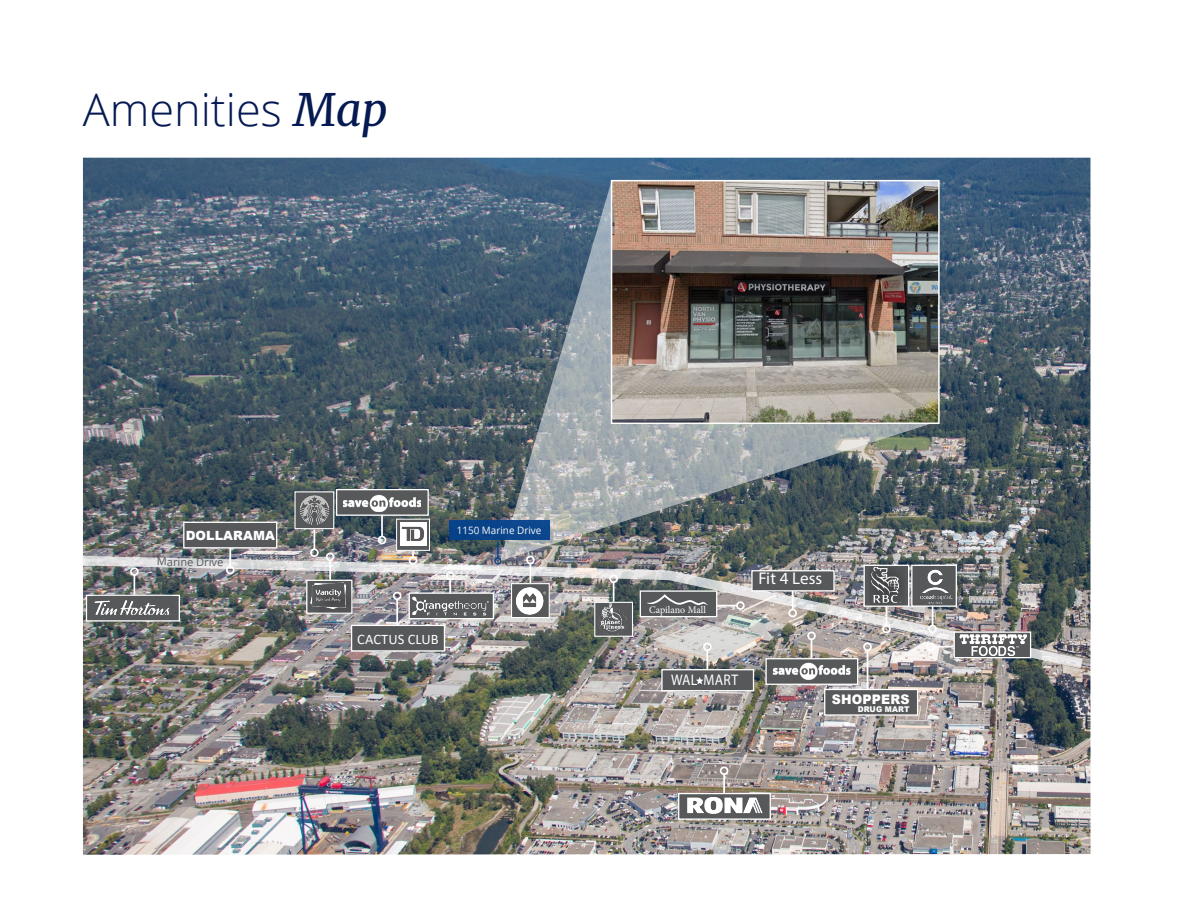
<style>
.page{position:relative;width:1188px;height:918px;background:#fff}
.page>*{position:absolute;margin:0;border:0;box-sizing:border-box;transform-origin:0 0}
.t1{font:300 45px "Open Sans";color:#051952}
.yellow_bullets{font:17.1px "Myriad Pro";letter-spacing:.005em;color:#fff}
.yellow_bullets-2{font:15.45px "Myriad Pro";letter-spacing:.025em;color:#fff;scale:.89 1}
.yellow_bullets-3{font:14.55px "Calibri";letter-spacing:.005em;color:#fff}
.yellow_bullets-4{font:900 13.2px "Arial";letter-spacing:.015em;color:#fff;scale:.96 1}
.yellow_bullets-5{font:900 12.75px "Arial";letter-spacing:.005em;color:#fff}
.Basic{font:11.1px "Open Sans";color:#57585a}
.t2{font:10.2px "Open Sans";color:#fff}
.yellow_bullets-6{font:10.2px "Minion Pro";letter-spacing:.005em;color:#fff}
.yellow_bullets-7{font:900 7.95px "Arial";letter-spacing:.015em;color:#fff;scale:.96 1}
.s1{font-family:"Merriweather";font-weight:400;font-style:italic}
</style>
<div class="page">
<img style="left:83px;top:158px;width:1007px;height:697px">
<div style="left:765px;top:658px;width:93px;height:27px;background:#57585a;border:1px solid #fff"></div>
<img style="left:773px;top:670px;width:77px;height:10px">
<hr style="left:867px;top:650px;width:1px;height:40px;background:#fff">
<div style="left:824px;top:689px;width:94px;height:27px;background:#57585a;border:1px solid #fff"></div>
<div style="left:661px;top:669px;width:93px;height:22px;background:#57585a;border:1px solid #fff"></div>
<div style="left:693px;top:674px;width:17px;height:17px;background:#56575a"></div>
<svg style="left:696px;top:677px;width:8px;height:7px"></svg>
<div style="left:678px;top:793px;width:93px;height:27px;background:#57585a;border:1px solid #fff"></div>
<hr style="left:723px;top:774px;width:2px;height:20px;background:#fff">
<div style="left:720px;top:766px;width:8px;height:9px;border:2px solid #fff;border-radius:50%"></div>
<img style="left:687px;top:797px;width:76px;height:16px">
<img style="left:82px;top:554px;width:1002px;height:116px">
<div style="left:306px;top:580px;width:46px;height:34px;background:#57585a;border:1px solid #fff"></div>
<div style="left:314px;top:585px;width:47px;height:39px;background:#231f20;opacity:.75"></div>
<img style="left:311px;top:583px;width:35px;height:26px">
<hr style="left:329px;top:560px;width:2px;height:20px;background:#fff">
<div style="left:326px;top:553px;width:8px;height:8px;border:2px solid #fff;border-radius:50%"></div>
<div style="left:336px;top:489px;width:93px;height:27px;background:#57585a;border:1px solid #fff"></div>
<img style="left:344px;top:494px;width:76px;height:17px">
<hr style="left:381px;top:515px;width:2px;height:22px;background:#fff">
<div style="left:378px;top:536px;width:8px;height:8px;border:2px solid #fff;border-radius:50%"></div>
<div style="left:183px;top:522px;width:94px;height:26px;background:#57585a;border:1px solid #fff"></div>
<svg style="left:229px;top:548px;width:2px;height:18px"></svg>
<div style="left:226px;top:566px;width:9px;height:8px;border:2px solid #fff;border-radius:50%"></div>
<div style="left:294px;top:491px;width:40px;height:38px;background:#57585a;border:1px solid #fff"></div>
<img style="left:300px;top:495px;width:29px;height:30px">
<svg style="left:314px;top:530px;width:1px;height:18px"></svg>
<div style="left:310px;top:548px;width:9px;height:9px;border:2px solid #fff;border-radius:50%"></div>
<div style="left:396px;top:519px;width:34px;height:32px;background:#57585a;border:1px solid #fff"></div>
<img style="left:400px;top:522px;width:26px;height:24px">
<div style="left:409px;top:556px;width:8px;height:9px;border:2px solid #fff;border-radius:50%"></div>
<div style="left:751px;top:570px;width:84px;height:21px;background:#57585a;border:1px solid #fff"></div>
<svg style="left:792px;top:591px;width:2px;height:18px"></svg>
<div style="left:788px;top:609px;width:9px;height:8px;border:2px solid #fff;border-radius:50%"></div>
<div style="left:864px;top:565px;width:45px;height:42px;background:#57585a;border:1px solid #fff"></div>
<img style="left:871px;top:567px;width:30px;height:37px">
<svg style="left:886px;top:606px;width:1px;height:19px"></svg>
<div style="left:882px;top:625px;width:9px;height:8px;border:2px solid #fff;border-radius:50%"></div>
<div style="left:911px;top:565px;width:46px;height:42px;background:#57585a;border:1px solid #fff"></div>
<svg style="left:932px;top:606px;width:1px;height:19px"></svg>
<div style="left:928px;top:625px;width:9px;height:8px;border:2px solid #fff;border-radius:50%"></div>
<img style="left:915px;top:566px;width:39px;height:38px">
<div style="left:954px;top:631px;width:77px;height:27px;background:#57585a;border:1px solid #fff"></div>
<hr style="left:934px;top:646px;width:20px;height:2px;background:#fff">
<div style="left:926px;top:642px;width:9px;height:9px;border:2px solid #fff;border-radius:50%"></div>
<img style="left:959px;top:634px;width:68px;height:21px">
<img style="left:500px;top:181px;width:434px;height:380px">
<div style="left:449px;top:520px;width:101px;height:20px;background:#05428c"></div>
<svg style="left:497px;top:541px;width:2px;height:16px"></svg>
<div style="left:494px;top:557px;width:8px;height:8px;border:1px solid #05428c;border-radius:50%"></div>
<img style="left:614px;top:183px;width:323px;height:238px">
<div style="left:611px;top:180px;width:329px;height:244px;border:2px solid #fff"></div>
<p class="t1" style="left:83px;top:79px;width:307px">Amenities <span class="s1">Map</span></p>
<p class="yellow_bullets-5" style="left:186px;top:526px;width:91px">DOLLARAMA</p>
<p class="Basic" style="left:157px;top:554px;width:68px;rotate:1deg">Marine Drive</p>
<p class="t2" style="left:457px;top:524px;width:86px">1150 Marine Drive</p>
<p class="yellow_bullets-3" style="left:357px;top:629px;width:83px">CACTUS CLUB</p>
<p class="yellow_bullets-6" style="left:649px;top:603px;width:59px">Capilano Mall</p>
<p class="yellow_bullets" style="left:758px;top:568px;width:65px">Fit 4 Less</p>
<p class="yellow_bullets-2" style="left:671px;top:671px;width:77px">WAL MART</p>
<p class="yellow_bullets-4" style="left:832px;top:690px;width:82px">SHOPPERS</p>
<p class="yellow_bullets-7" style="left:858px;top:703px;width:55px">DRUG MART</p>
</div>
